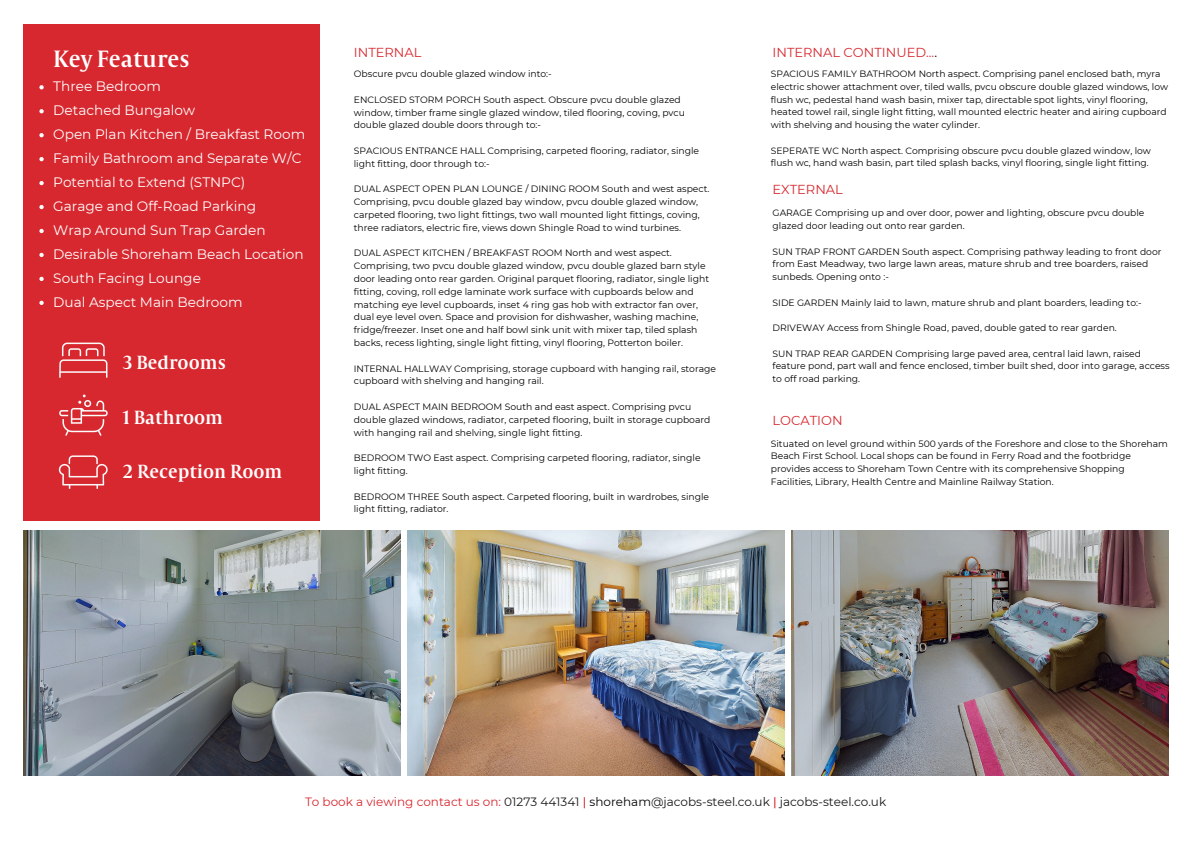
<style>
.page{position:relative;width:1191px;height:843px;background:#fff}
.page>*{position:absolute;margin:0;border:0;box-sizing:border-box;transform-origin:0 0}
.t1{font:26px "Capitolium Road";color:#fff}
.t2{font:21px "Capitolium Road";color:#fff}
.t3{font:13.7px "Montserrat";color:#fff}
.t4{font:13px "Montserrat";color:#d7282f}
.t5{font:12px "Montserrat";color:#191718}
.t6{font:9.2px/12.8px "Montserrat";color:#000}
.s1{color:#000}
.s2{color:#d7282f}
.s3{font-weight:500;color:#d7282f}
</style>
<div class="page">
<img style="left:23px;top:530px;width:377px;height:245px">
<img style="left:407px;top:530px;width:377px;height:245px">
<img style="left:791px;top:530px;width:377px;height:245px">
<div style="left:23px;top:25px;width:297px;height:496px;background:#d7282f"></div>
<img style="left:58px;top:455px;width:50px;height:34px">
<img style="left:59px;top:394px;width:49px;height:42px">
<img style="left:59px;top:342px;width:49px;height:36px">
<svg style="left:39px;top:85px;width:5px;height:4px"></svg>
<svg style="left:39px;top:109px;width:5px;height:4px"></svg>
<svg style="left:39px;top:133px;width:5px;height:4px"></svg>
<svg style="left:39px;top:157px;width:5px;height:4px"></svg>
<svg style="left:39px;top:181px;width:5px;height:4px"></svg>
<svg style="left:39px;top:205px;width:5px;height:4px"></svg>
<svg style="left:39px;top:229px;width:5px;height:4px"></svg>
<svg style="left:39px;top:253px;width:5px;height:4px"></svg>
<svg style="left:39px;top:277px;width:5px;height:4px"></svg>
<svg style="left:39px;top:300px;width:5px;height:5px"></svg>
<h2 class="t1" style="left:53px;top:50px;width:138px">Key Features</h2>
<p class="t3" style="left:53px;top:78px;width:109px">Three Bedroom</p>
<p class="t3" style="left:53px;top:102px;width:143px">Detached Bungalow</p>
<p class="t3" style="left:53px;top:126px;width:253px">Open Plan Kitchen / Breakfast Room</p>
<p class="t3" style="left:53px;top:150px;width:250px">Family Bathroom and Separate W/C</p>
<p class="t3" style="left:53px;top:174px;width:194px">Potential to Extend (STNPC)</p>
<p class="t3" style="left:53px;top:197px;width:204px">Garage and Off-Road Parking</p>
<p class="t3" style="left:53px;top:221px;width:214px">Wrap Around Sun Trap Garden</p>
<p class="t3" style="left:53px;top:245px;width:252px">Desirable Shoreham Beach Location</p>
<h2 class="t3" style="left:53px;top:269px;width:149px">South Facing Lounge</h2>
<p class="t3" style="left:53px;top:293px;width:191px">Dual Aspect Main Bedroom</p>
<p class="t2" style="left:123px;top:355px;width:104px">3 Bedrooms</p>
<h2 class="t2" style="left:123px;top:410px;width:102px">1 Bathroom</h2>
<h3 class="t2" style="left:123px;top:464px;width:161px">2 Reception Room</h3>
<h3 class="t4" style="left:354px;top:45px;width:69px">INTERNAL</h3>
<p class="t6" style="left:354px;top:67px;width:199px">Obscure pvcu double glazed window into:-</p>
<p class="t6" style="left:354px;top:93px;width:332px">ENCLOSED STORM PORCH South aspect. Obscure pvcu double glazed window, timber frame single glazed window, tiled flooring, coving, pvcu double glazed double doors through to:-</p>
<p class="t6" style="left:354px;top:144px;width:347px">SPACIOUS ENTRANCE HALL Comprising, carpeted flooring, radiator, single light fitting, door through to:-</p>
<p class="t6" style="left:354px;top:183px;width:357px">DUAL ASPECT OPEN PLAN LOUNGE / DINING ROOM South and west aspect.<br>Comprising, pvcu double glazed bay window, pvcu double glazed window, carpeted flooring, two light fittings, two wall mounted light fittings, coving, three radiators, electric fire, views down Shingle Road to wind turbines.</p>
<p class="t6" style="left:354px;top:246px;width:357px">DUAL ASPECT KITCHEN / BREAKFAST ROOM North and west aspect.<br>Comprising, two pvcu double glazed window, pvcu double glazed barn style door leading onto rear garden. Original parquet flooring, radiator, single light fitting, coving, roll edge laminate work surface with cupboards below and matching eye level cupboards, inset 4 ring gas hob with extractor fan over, dual eye level oven. Space and provision for dishwasher, washing machine, fridge/freezer. Inset one and half bowl sink unit with mixer tap, tiled splash backs, recess lighting, single light fitting, vinyl flooring, Potterton boiler.</p>
<p class="t6" style="left:354px;top:362px;width:364px">INTERNAL HALLWAY Comprising, storage cupboard with hanging rail, storage cupboard with shelving and hanging rail.</p>
<p class="t6" style="left:354px;top:400px;width:358px">DUAL ASPECT MAIN BEDROOM South and east aspect. Comprising pvcu double glazed windows, radiator, carpeted flooring, built in storage cupboard with hanging rail and shelving, single light fitting.</p>
<p class="t6" style="left:354px;top:451px;width:348px">BEDROOM TWO East aspect. Comprising carpeted flooring, radiator, single light fitting.</p>
<p class="t6" style="left:354px;top:489px;width:357px">BEDROOM THREE South aspect. Carpeted flooring, built in wardrobes, single light fitting, radiator.</p>
<h3 class="t4" style="left:772px;top:45px;width:166px">INTERNAL CONTINUED...<span class="s1">.</span></h3>
<p class="t6" style="left:770px;top:67px;width:399px">SPACIOUS FAMILY BATHROOM North aspect. Comprising panel enclosed bath, myra electric shower attachment over, tiled walls, pvcu obscure double glazed windows, low flush wc, pedestal hand wash basin, mixer tap, directable spot lights, vinyl flooring, heated towel rail, single light fitting, wall mounted electric heater and airing cupboard with shelving and housing the water cylinder.</p>
<h5 class="t6" style="left:770px;top:144px;width:381px">SEPERATE WC North aspect. Comprising obscure pvcu double glazed window, low flush wc, hand wash basin, part tiled splash backs, vinyl flooring, single light fitting.</h5>
<p class="t4" style="left:772px;top:182px;width:72px">EXTERNAL</p>
<p class="t6" style="left:772px;top:206px;width:373px">GARAGE Comprising up and over door, power and lighting, obscure pvcu double glazed door leading out onto rear garden.</p>
<h3 class="t6" style="left:772px;top:245px;width:390px">SUN TRAP FRONT GARDEN South aspect. Comprising pathway leading to front door from East Meadway, two large lawn areas, mature shrub and tree boarders, raised sunbeds. Opening onto :-</h3>
<p class="t6" style="left:772px;top:296px;width:370px">SIDE GARDEN Mainly laid to lawn, mature shrub and plant boarders, leading to:-</p>
<p class="t6" style="left:772px;top:321px;width:346px">DRIVEWAY Access from Shingle Road, paved, double gated to rear garden.</p>
<p class="t6" style="left:772px;top:347px;width:398px">SUN TRAP REAR GARDEN Comprising large paved area, central laid lawn, raised feature pond, part wall and fence enclosed, timber built shed, door into garage, access to off road parking.</p>
<p class="t4" style="left:772px;top:412px;width:72px">LOCATION</p>
<p class="t6" style="left:770px;top:436px;width:398px">Situated on level ground within 500 yards of the Foreshore and close to the Shoreham Beach First School. Local shops can be found in Ferry Road and the footbridge provides access to Shoreham Town Centre with its comprehensive Shopping Facilities, Library, Health Centre and Mainline Railway Station.</p>
<p class="t5" style="left:305px;top:794px;width:582px"><span class="s2">To book a viewing contact us on:</span> 01273 441341 <span class="s3">|</span> <span class="s1">shoreham</span>@jacobs-steel.co.uk <span class="s3">|</span> jacobs-steel.co.uk</p>
</div>
